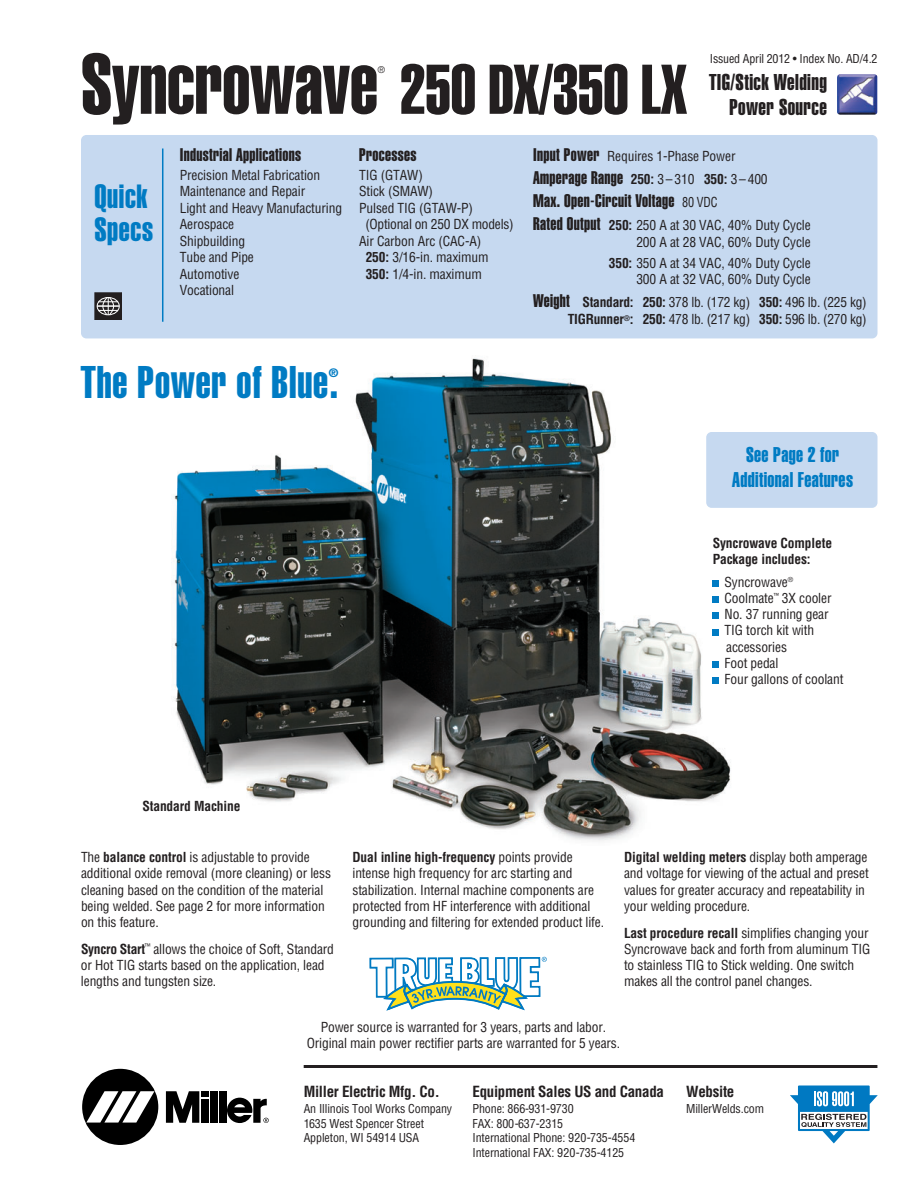
<style>
.page{position:relative;width:918px;height:1188px;background:#fff}
.page>*{position:absolute;margin:0;border:0;box-sizing:border-box;transform-origin:0 0}
.t1{font:84px "Helvetica Extra Compressed";letter-spacing:-.005em;color:#231f20}
.t2{font:69px "Helvetica Extra Compressed";letter-spacing:-.005em;color:#231f20}
.t3{font:45px "Helvetica Extra Compressed";letter-spacing:.02em;color:#007bc3}
.t4{font:33px/33px "Helvetica Extra Compressed";letter-spacing:.02em;color:#007bc3}
.t5{font:22.5px/24.3px "Helvetica Extra Compressed";letter-spacing:.02em;color:#231f20;text-align:right}
.t6{font:21px/25.2px "Helvetica Extra Compressed";letter-spacing:.02em;color:#007bc3;text-align:center}
.t7{font:18px/23px "Helvetica Extra Compressed";letter-spacing:.02em;color:#231f20}
.t8{font:700 condensed 15px "Helvetica";letter-spacing:-.02em;color:#231f20}
.t9{font:condensed 13.5px/16.2px "Helvetica";letter-spacing:-.01em;color:#231f20}
.t10{font:700 condensed 13.5px/16.2px "Helvetica";letter-spacing:-.01em;color:#231f20}
.t11{font:condensed 12px/14.4px "Helvetica";letter-spacing:-.01em;color:#231f20}
.t12{font:12px "Helvetica Extra Compressed";color:#007bc3}
.t13{font:condensed 9px "Helvetica";color:#231f20}
.s1{font-weight:700}
.s2{font-family:"Helvetica Extra Compressed";font-stretch:normal;font-size:18px}
.s3{font-family:"Helvetica";font-weight:700;font-stretch:condensed;font-size:13.5px}
.s4{font-family:"Helvetica";font-stretch:condensed;font-size:13.5px}
</style>
<div class="page">
<img style="left:171px;top:358px;width:560px;height:483px">
<div style="left:81px;top:135px;width:797px;height:203px;background:#c6d9f0;border-radius:5px"></div>
<div style="left:706px;top:432px;width:172px;height:76px;background:#c6d9f0;border-radius:5px"></div>
<hr style="left:162px;top:148px;width:1px;height:174px;background:#007bc3">
<img style="left:837px;top:74px;width:40px;height:41px">
<div style="left:82px;top:1069px;width:76px;height:76px;background:#000;border-radius:50%"></div>
<svg style="left:86px;top:1091px;width:68px;height:32px"></svg>
<div style="left:210px;top:1091px;width:7px;height:32px;background:#000"></div>
<div style="left:219px;top:1091px;width:7px;height:32px;background:#000"></div>
<div style="left:201px;top:1091px;width:7px;height:6px;background:#000"></div>
<div style="left:201px;top:1099px;width:7px;height:24px;background:#000"></div>
<svg style="left:166px;top:1091px;width:33px;height:32px"></svg>
<svg style="left:227px;top:1098px;width:42px;height:25px"></svg>
<hr style="left:304px;top:1065px;width:573px;height:3px;background:#231f20">
<svg style="left:713px;top:678px;width:6px;height:6px"></svg>
<div style="left:713px;top:661px;width:6px;height:7px;background:#007bc3"></div>
<svg style="left:713px;top:629px;width:6px;height:6px"></svg>
<div style="left:713px;top:580px;width:6px;height:7px;background:#007bc3"></div>
<svg style="left:713px;top:613px;width:6px;height:6px"></svg>
<svg style="left:713px;top:597px;width:6px;height:6px"></svg>
<svg style="left:369px;top:956px;width:178px;height:55px"></svg>
<div style="left:95px;top:293px;width:27px;height:27px;background:#231f20"></div>
<svg style="left:97px;top:297px;width:22px;height:19px"></svg>
<div style="left:97px;top:297px;width:23px;height:18px;border:1px solid #fff;border-radius:50%"></div>
<svg style="left:790px;top:1086px;width:88px;height:57px"></svg>
<h1 class="t1" style="left:81px;top:54px;width:299px">Syncrowave</h1>
<p class="t11" style="left:710px;top:52px;width:169px">Issued April 2012 • Index No. AD/4.2</p>
<p class="t13" style="left:378px;top:66px;width:9px">®</p>
<h2 class="t2" style="left:400px;top:65px;width:288px">250 DX/350 LX</h2>
<h3 class="t5" style="left:709px;top:72px;width:119px">TIG/Stick Welding<br>Power Source</h3>
<h3 class="t4" style="left:94px;top:182px;width:60px">Quick<br>Specs</h3>
<h3 class="t7" style="left:180px;top:145px;width:123px">Industrial Applications</h3>
<p class="t9" style="left:180px;top:168px;width:164px">Precision Metal Fabrication<br>Maintenance and Repair<br>Light and Heavy Manufacturing<br>Aerospace<br>Shipbuilding<br>Tube and Pipe<br>Automotive<br>Vocational</p>
<h3 class="t7" style="left:359px;top:145px;width:59px">Processes</h3>
<p class="t9" style="left:359px;top:168px;width:65px">TIG (GTAW)</p>
<p class="t9" style="left:359px;top:185px;width:75px">Stick (SMAW)</p>
<p class="t9" style="left:359px;top:201px;width:115px">Pulsed TIG (GTAW-P)</p>
<p class="t9" style="left:365px;top:218px;width:150px">(Optional on 250 DX models)</p>
<p class="t9" style="left:359px;top:234px;width:124px">Air Carbon Arc (CAC-A)</p>
<p class="t9" style="left:366px;top:251px;width:124px"><span class="s1">250:</span> 3/16-in. maximum</p>
<p class="t9" style="left:366px;top:267px;width:118px"><span class="s1">350:</span> 1/4-in. maximum</p>
<h3 class="t3" style="left:81px;top:366px;width:259px">The Power of Blue.</h3>
<p class="t12" style="left:329px;top:369px;width:11px">®</p>
<p class="t9" style="left:533px;top:149px;width:204px"><span class="s2">Input Power</span> Requires 1-Phase Power</p>
<h3 class="t7" style="left:533px;top:168px;width:236px">Amperage Range <span class="s3">250:</span> <span class="s4">3 – 310</span> <span class="s3">350:</span> <span class="s4">3 – 400<br></span>Max. Open-Circuit Voltage <span class="s4">80 VDC</span></h3>
<p class="t9" style="left:533px;top:218px;width:279px;text-align:right"><span class="s2">Rated Output</span> <span class="s1">250:</span> 250 A at 30 VAC, 40% Duty Cycle<br>200 A at 28 VAC, 60% Duty Cycle</p>
<p class="t9" style="left:609px;top:256px;width:204px;text-align:right"><span class="s1">350:</span> 350 A at 34 VAC, 40% Duty Cycle<br>300 A at 32 VAC, 60% Duty Cycle</p>
<p class="t9" style="left:533px;top:295px;width:335px;text-align:right"><span class="s2">Weight</span> <span class="s1">Standard: 250:</span> 378 lb. (172 kg) <span class="s1">350:</span> 496 lb. (225 kg)<br><span class="s1">TIGRunner</span><sup>®</sup><span class="s1">: 250:</span> 478 lb. (217 kg) <span class="s1">350:</span> 596 lb. (270 kg)</p>
<h3 class="t6" style="left:732px;top:443px;width:122px">See Page 2 for<br>Additional Features</h3>
<p class="t10" style="left:713px;top:536px;width:121px">Syncrowave Complete<br>Package includes:</p>
<p class="t9" style="left:725px;top:575px;width:120px">Syncrowave<sup>®<br></sup>Coolmate<sup>™</sup> 3X cooler<br>No. 37 running gear<br>TIG torch kit with accessories<br>Foot pedal<br>Four gallons of coolant</p>
<p class="t10" style="left:142px;top:799px;width:100px">Standard Machine</p>
<p class="t9" style="left:81px;top:850px;width:252px">The <span class="s1">balance control</span> is adjustable to provide additional oxide removal (more cleaning) or less cleaning based on the condition of the material being welded. See page 2 for more information on this feature.</p>
<p class="t9" style="left:81px;top:942px;width:255px"><span class="s1">Syncro Start</span><sup>™</sup> allows the choice of Soft, Standard or Hot TIG starts based on the application, lead lengths and tungsten size.</p>
<p class="t9" style="left:353px;top:850px;width:253px"><span class="s1">Dual inline high-frequency</span> points provide intense high frequency for arc starting and stabilization. Internal machine components are protected from HF interference with additional grounding and filtering for extended product life.</p>
<p class="t9" style="left:624px;top:850px;width:246px"><span class="s1">Digital welding meters</span> display both amperage and voltage for viewing of the actual and preset values for greater accuracy and repeatability in your welding procedure.</p>
<p class="t9" style="left:624px;top:926px;width:248px"><span class="s1">Last procedure recall</span> simplifies changing your Syncrowave back and forth from aluminum TIG to stainless TIG to Stick welding. One switch makes all the control panel changes.</p>
<p class="t9" style="left:307px;top:1020px;width:315px;text-align:center">Power source is warranted for 3 years, parts and labor.<br>Original main power rectifier parts are warranted for 5 years.</p>
<p class="t8" style="left:304px;top:1085px;width:137px">Miller Electric Mfg. Co.</p>
<p class="t11" style="left:304px;top:1103px;width:150px">An Illinois Tool Works Company<br>1635 West Spencer Street<br>Appleton, WI 54914 USA</p>
<p class="t8" style="left:472px;top:1085px;width:193px">Equipment Sales US and Canada</p>
<p class="t11" style="left:472px;top:1103px;width:164px">Phone: 866-931-9730<br>FAX: 800-637-2315<br>International Phone: 920-735-4554<br>International FAX: 920-735-4125</p>
<p class="t8" style="left:686px;top:1085px;width:50px">Website</p>
<p class="t11" style="left:686px;top:1103px;width:79px">MillerWelds.com</p>
</div>
